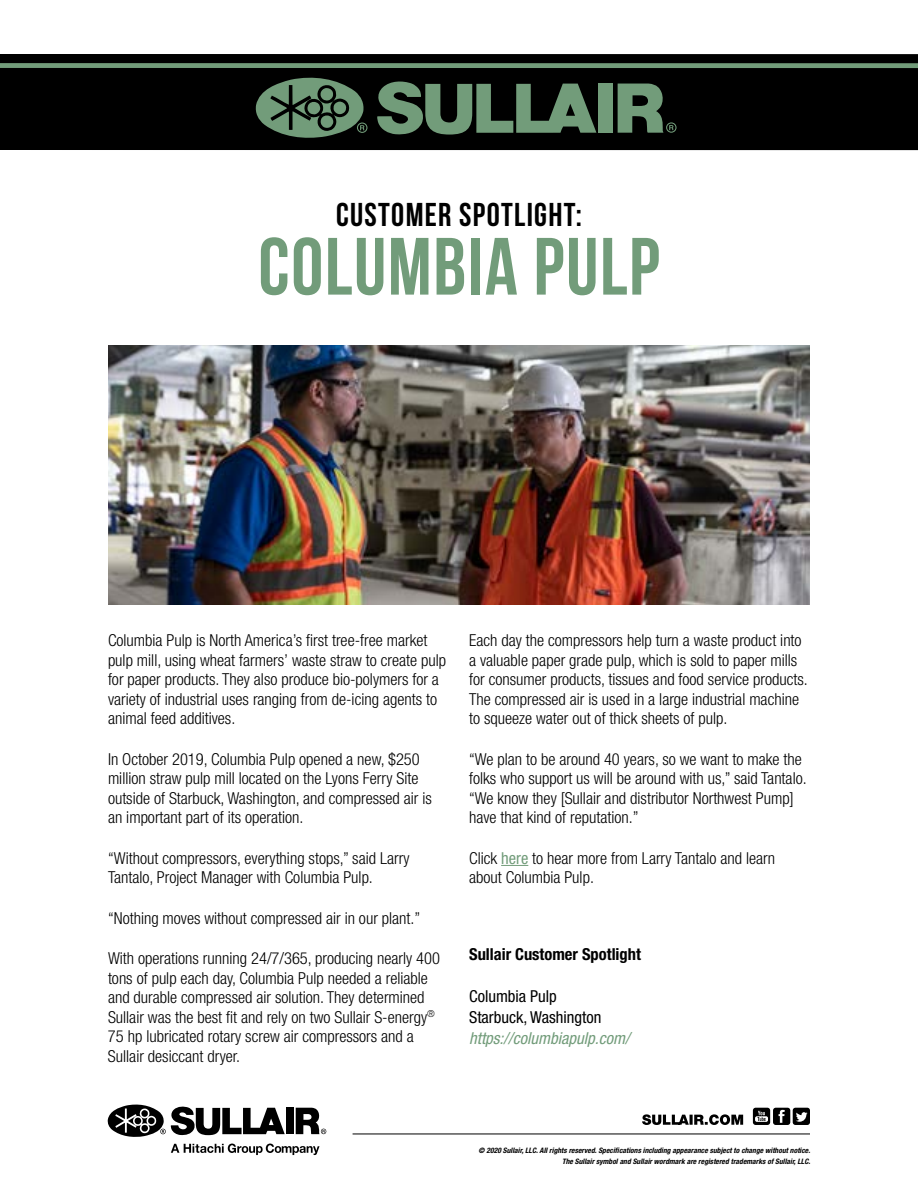
<style>
.page{position:relative;width:918px;height:1188px;background:#fff}
.page>*{position:absolute;margin:0;border:0;box-sizing:border-box;transform-origin:0 0}
.t1{font:700 81px "Bebas Neue";letter-spacing:.02em;color:#729c7a}
.t2{font:700 33px "Bebas Neue";letter-spacing:.04em;color:#000}
.t3{font:300 condensed 16.5px/19.5px "Helvetica Neue LT Std";color:#000}
.t4{font:condensed 16.5px/21px "Helvetica Neue LT Std";color:#000}
.t5{font:italic condensed 16.5px "Helvetica Neue LT Std";color:#729c7a}
.t6{font:700 condensed 16.5px "Helvetica Neue LT Std";color:#000}
.t7{font:italic 700 condensed 7.5px/10.8px "Helvetica Neue LT Std";letter-spacing:.005em;color:#000;text-align:right}
.s1{font-weight:400;color:#729c7a}
</style>
<div class="page">
<div style="left:0;top:63px;width:918px;height:5px;background:#729c7a"></div>
<div style="left:0;top:68px;width:918px;height:82px;background:#000"></div>
<div style="left:0;top:54px;width:918px;height:9px;background:#000"></div>
<svg style="left:618px;top:84px;width:59px;height:49px"></svg>
<svg style="left:377px;top:81px;width:219px;height:54px"></svg>
<svg style="left:255px;top:77px;width:112px;height:61px"></svg>
<div style="left:598px;top:84px;width:15px;height:49px;background:#729c7a"></div>
<svg style="left:501px;top:865px;width:27px;height:1px"></svg>
<img style="left:108px;top:345px;width:702px;height:259px">
<hr style="left:353px;top:1134px;width:457px;height:1px;background:#000">
<svg style="left:753px;top:1108px;width:57px;height:17px"></svg>
<svg style="left:642px;top:1114px;width:101px;height:11px"></svg>
<svg style="left:296px;top:1108px;width:30px;height:26px"></svg>
<svg style="left:107px;top:1104px;width:178px;height:33px"></svg>
<div style="left:286px;top:1108px;width:8px;height:26px;background:#000"></div>
<svg style="left:171px;top:1144px;width:149px;height:11px"></svg>
<h2 class="t2" style="left:336px;top:196px;width:247px">CUSTOMER SPOTLIGHT:</h2>
<h1 class="t1" style="left:258px;top:222px;width:403px">COLUMBIA PULP</h1>
<p class="t3" style="left:108px;top:631px;width:340px">Columbia Pulp is North America’s first tree-free market pulp mill, using wheat farmers’ waste straw to create pulp for paper products. They also produce bio-polymers for a variety of industrial uses ranging from de-icing agents to animal feed additives.</p>
<p class="t3" style="left:108px;top:749px;width:325px">In October 2019, Columbia Pulp opened a new, $250 million straw pulp mill located on the Lyons Ferry Site outside of Starbuck, Washington, and compressed air is an important part of its operation.</p>
<p class="t3" style="left:108px;top:848px;width:303px">“Without compressors, everything stops,” said Larry<br>Tantalo, Project Manager with Columbia Pulp.</p>
<p class="t3" style="left:108px;top:908px;width:314px">“Nothing moves without compressed air in our plant.”</p>
<p class="t3" style="left:108px;top:949px;width:333px">With operations running 24/7/365, producing nearly 400 tons of pulp each day, Columbia Pulp needed a reliable and durable compressed air solution. They determined Sullair was the best fit and rely on two Sullair S-energy<sup>® </sup>75 hp lubricated rotary screw air compressors and a Sullair desiccant dryer.</p>
<p class="t3" style="left:469px;top:631px;width:340px">Each day the compressors help turn a waste product into a valuable paper grade pulp, which is sold to paper mills for consumer products, tissues and food service products.<br>The compressed air is used in a large industrial machine to squeeze water out of thick sheets of pulp.</p>
<p class="t3" style="left:469px;top:749px;width:339px">“We plan to be around 40 years, so we want to make the folks who support us will be around with us,” said Tantalo. “We know they [Sullair and distributor Northwest Pump] have that kind of reputation.”</p>
<p class="t3" style="left:469px;top:848px;width:307px">Click <span class="s1">here</span> to hear more from Larry Tantalo and learn about Columbia Pulp.</p>
<p class="t6" style="left:469px;top:944px;width:173px">Sullair Customer Spotlight</p>
<p class="t4" style="left:469px;top:986px;width:134px">Columbia Pulp<br>Starbuck, Washington</p>
<p class="t5" style="left:469px;top:1029px;width:162px">https://columbiapulp.com/</p>
<p class="t7" style="left:479px;top:1145px;width:333px">© 2020 Sullair, LLC. All rights reserved. Specifications including appearance subject to change without notice.<br>The Sullair symbol and Sullair wordmark are registered trademarks of Sullair, LLC.</p>
</div>
